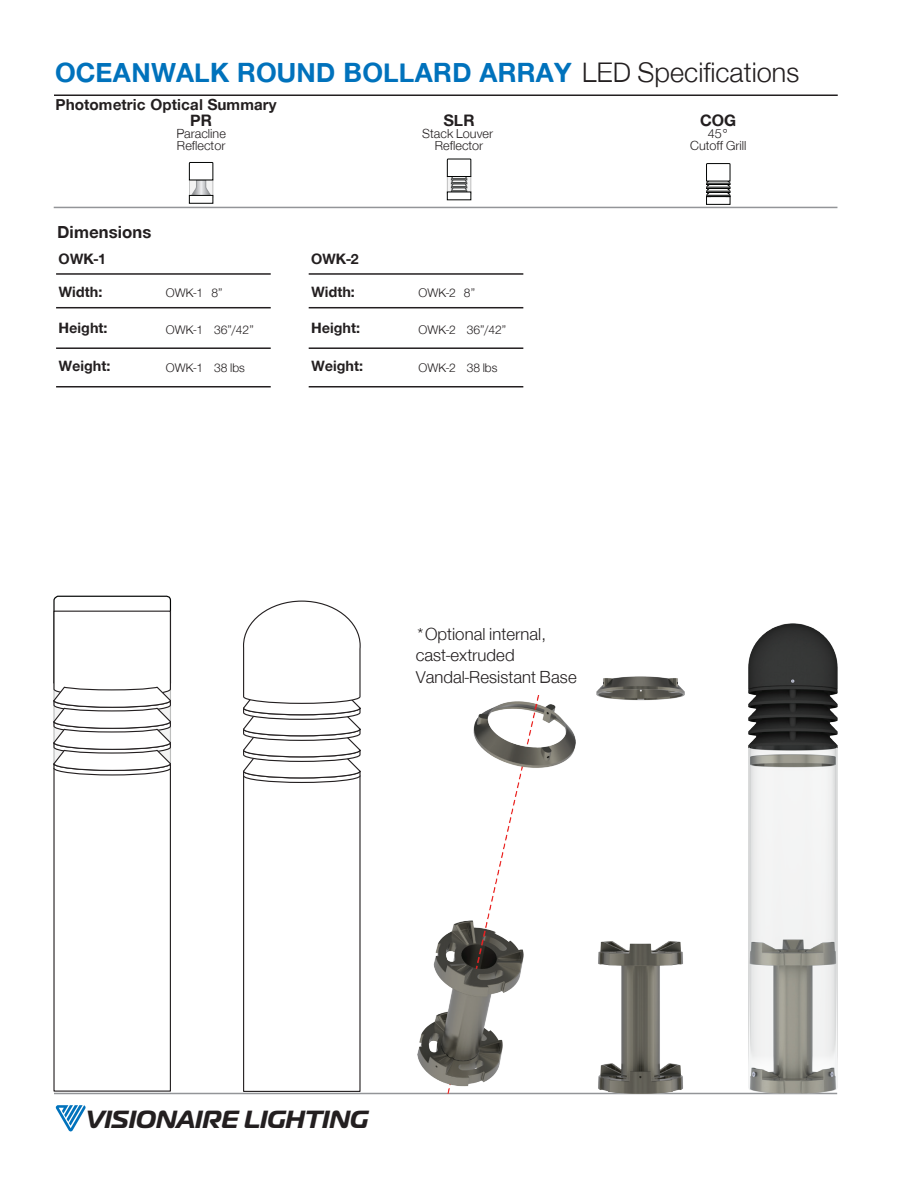
<style>
.page{position:relative;width:918px;height:1188px;background:#fff}
.page>*{position:absolute;margin:0;border:0;box-sizing:border-box;transform-origin:0 0}
.t1{font:700 28.5px "Furleys";color:#0072bc}
.t2{font:italic 700 24.75px "Magistral";color:#231f20}
.t3{font:18px/21.6px "Furleys";color:#231f20}
.t4{font:700 18px "Furleys";color:#231f20}
.t5{font:700 16.95px "Furleys";color:#231f20}
.t6{font:700 16.35px "Furleys";color:#231f20}
.t7{font:700 15.45px "Furleys";color:#231f20}
.t8{font:13.5px/12px "Furleys";color:#231f20;text-align:center}
.t9{font:12.9px "Furleys";color:#231f20}
.s1{font-weight:400;font-size:29.1px;color:#231f20}
</style>
<div class="page">
<hr style="left:54px;top:1093px;width:783px;height:1px;background:#939598">
<hr style="left:54px;top:95px;width:784px;height:1px;background:#231f20">
<hr style="left:54px;top:207px;width:783px;height:1px;background:#939598">
<svg style="left:56px;top:1105px;width:30px;height:26px"></svg>
<hr style="left:56px;top:347px;width:215px;height:2px;background:#231f20">
<hr style="left:56px;top:386px;width:215px;height:2px;background:#231f20">
<hr style="left:56px;top:307px;width:215px;height:1px;background:#231f20">
<hr style="left:56px;top:273px;width:215px;height:2px;background:#231f20">
<hr style="left:309px;top:347px;width:214px;height:2px;background:#231f20">
<hr style="left:309px;top:386px;width:214px;height:2px;background:#231f20">
<hr style="left:309px;top:307px;width:214px;height:1px;background:#231f20">
<hr style="left:309px;top:273px;width:214px;height:2px;background:#231f20">
<svg style="left:242px;top:600px;width:120px;height:493px"></svg>
<svg style="left:53px;top:596px;width:119px;height:496px"></svg>
<div style="left:706px;top:196px;width:24px;height:9px;border:1px solid #020403"></div>
<svg style="left:706px;top:164px;width:25px;height:33px"></svg>
<svg style="left:447px;top:159px;width:25px;height:34px"></svg>
<div style="left:189px;top:195px;width:24px;height:9px;border:1px solid #020403"></div>
<svg style="left:189px;top:162px;width:25px;height:34px"></svg>
<img style="left:749px;top:623px;width:88px;height:471px">
<img style="left:597px;top:676px;width:87px;height:418px">
<img style="left:417px;top:695px;width:158px;height:399px">
<p class="t1" style="left:55px;top:55px;width:746px">OCEANWALK ROUND BOLLARD ARRAY <span class="s1">LED Specifications</span></p>
<p class="t6" style="left:55px;top:94px;width:223px">Photometric Optical Summary</p>
<p class="t5" style="left:190px;top:110px;width:23px">PR</p>
<p class="t8" style="left:176px;top:127px;width:51px;text-align:left">Paracline<br>Reflector</p>
<p class="t5" style="left:443px;top:110px;width:33px">SLR</p>
<p class="t8" style="left:422px;top:127px;width:72px">Stack Louver<br>Reflector</p>
<p class="t5" style="left:700px;top:110px;width:38px">COG</p>
<p class="t8" style="left:690px;top:127px;width:58px">45°<br>Cutoff Grill</p>
<p class="t4" style="left:57px;top:221px;width:96px">Dimensions</p>
<p class="t7" style="left:58px;top:249px;width:49px">OWK-1</p>
<p class="t7" style="left:311px;top:249px;width:49px">OWK-2</p>
<p class="t7" style="left:58px;top:282px;width:45px">Width:</p>
<p class="t9" style="left:166px;top:285px;width:58px">OWK-1 8”</p>
<p class="t9" style="left:166px;top:322px;width:89px">OWK-1 36”/42”</p>
<p class="t7" style="left:58px;top:318px;width:51px">Height:</p>
<p class="t7" style="left:58px;top:357px;width:54px">Weight:</p>
<p class="t9" style="left:166px;top:360px;width:81px">OWK-1 38 lbs</p>
<p class="t7" style="left:311px;top:282px;width:45px">Width:</p>
<p class="t9" style="left:419px;top:285px;width:58px">OWK-2 8”</p>
<p class="t9" style="left:419px;top:322px;width:89px">OWK-2 36”/42”</p>
<p class="t7" style="left:311px;top:318px;width:51px">Height:</p>
<p class="t7" style="left:311px;top:357px;width:54px">Weight:</p>
<p class="t9" style="left:419px;top:360px;width:81px">OWK-2 38 lbs</p>
<p class="t3" style="left:416px;top:623px;width:163px">*Optional internal, cast-extruded<br>Vandal-Resistant Base</p>
<p class="t2" style="left:86px;top:1104px;width:284px">VISIONAIRE LIGHTING</p>
</div>
